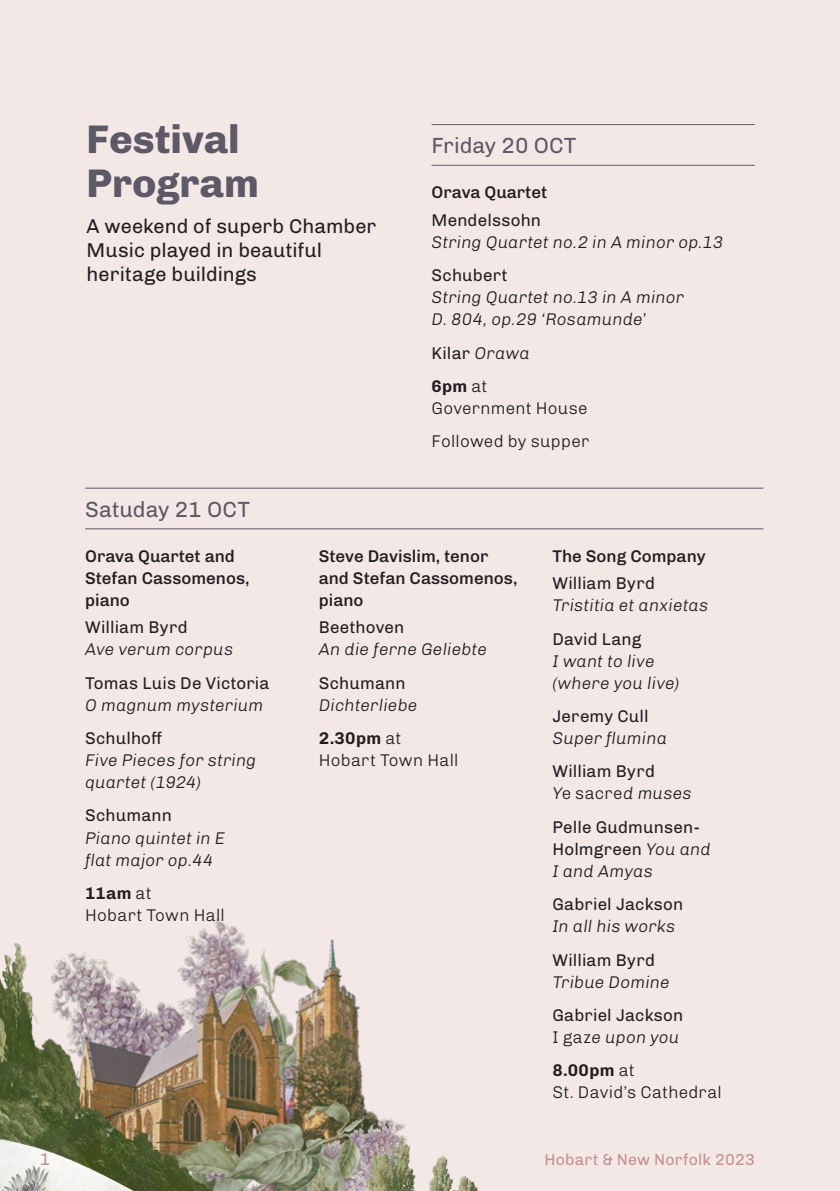
<style>
.page{position:relative;width:840px;height:1191px;background:#fff}
.page>*{position:absolute;margin:0;border:0;box-sizing:border-box;transform-origin:0 0}
.HEADING1{font:800 40px/44px "Chivo";color:#5e5967}
.Heading_with_Lines{font:22px "Chivo";color:#5e5967}
.intro{font:20px/24px "Chivo";letter-spacing:.005em;color:#231f20}
.BODY{font:italic 300 17px/22px "Chivo";letter-spacing:.01em;color:#231f20}
.BODY-2{font:17px/22px "Chivo";letter-spacing:.01em;color:#231f20}
.Schedule_Performers{font:500 17px/22px "Chivo";color:#231f20}
.BODY-3{font:300 17px/22px "Chivo";letter-spacing:.015em;color:#231f20}
.t1{font:17px "Chivo";color:#c69091}
.t2{font:16px "Chivo";letter-spacing:.015em;color:#c69091}
.s1{font-weight:400;font-style:normal}
.s2{font-style:normal}
.s3{font-weight:300;font-style:italic}
.s4{font-weight:700}
.s5{font-weight:300}
</style>
<div class="page">
<div style="left:0;top:0;width:839px;height:1191px;background:#f4e8e7"></div>
<img style="left:0;top:919px;width:477px;height:272px">
<hr style="left:431px;top:124px;width:323px;height:1px;background:#5e5967">
<hr style="left:431px;top:165px;width:323px;height:1px;background:#5e5967">
<hr style="left:85px;top:487px;width:678px;height:1px;background:#5e5967">
<hr style="left:85px;top:528px;width:678px;height:1px;background:#5e5967">
<p class="HEADING1" style="left:87px;top:116px;width:174px">Festival<br>Program</p>
<p class="intro" style="left:87px;top:212px;width:291px">A weekend of superb Chamber<br>Music played in beautiful heritage buildings</p>
<p class="Heading_with_Lines" style="left:431px;top:129px;width:146px">Friday 20 OCT</p>
<p class="Schedule_Performers" style="left:431px;top:180px;width:117px">Orava Quartet</p>
<p class="BODY" style="left:431px;top:208px;width:293px"><span class="s1">Mendelssohn<br></span>String Quartet no.2 in A minor op.13</p>
<p class="BODY" style="left:431px;top:263px;width:254px"><span class="s1">Schubert<br></span>String Quartet no.13 in A minor<br>D. 804, op.29 ‘Rosamunde<span class="s2">’</span></p>
<p class="BODY-2" style="left:431px;top:341px;width:100px">Kilar <span class="s3">Orawa</span></p>
<p class="BODY-3" style="left:431px;top:374px;width:158px"><span class="s4">6pm</span> at<br>Government House</p>
<p class="BODY-3" style="left:431px;top:429px;width:159px">Followed by supper</p>
<p class="Heading_with_Lines" style="left:85px;top:493px;width:166px">Satuday 21 OCT</p>
<p class="Schedule_Performers" style="left:85px;top:544px;width:166px">Orava Quartet and<br>Stefan Cassomenos, piano</p>
<p class="BODY" style="left:85px;top:615px;width:149px"><span class="s1">William Byrd<br></span>Ave verum corpus</p>
<p class="BODY-2" style="left:85px;top:671px;width:186px">Tomas Luis De Victoria<br><span class="s3">O magnum mysterium</span></p>
<p class="BODY" style="left:85px;top:726px;width:172px"><span class="s1">Schulhoff<br></span>Five Pieces for string quartet (1924)</p>
<p class="BODY" style="left:85px;top:803px;width:141px"><span class="s1">Schumann<br></span>Piano quintet in E flat major op.44</p>
<p class="BODY-3" style="left:85px;top:880px;width:141px"><span class="s4">11am</span> at<br>Hobart Town Hall</p>
<p class="Schedule_Performers" style="left:318px;top:544px;width:200px">Steve Davislim, tenor and Stefan Cassomenos, piano</p>
<p class="BODY" style="left:318px;top:615px;width:169px"><span class="s1">Beethoven<br></span>An die ferne Geliebte</p>
<p class="BODY" style="left:318px;top:670px;width:100px"><span class="s1">Schumann<br></span>Dichterliebe</p>
<p class="BODY-3" style="left:318px;top:726px;width:141px"><span class="s4">2.30pm</span> at<br>Hobart Town Hall</p>
<p class="Schedule_Performers" style="left:552px;top:544px;width:155px">The Song Company</p>
<p class="BODY" style="left:552px;top:571px;width:157px"><span class="s1">William Byrd<br></span>Tristitia et anxietas</p>
<p class="BODY" style="left:552px;top:626px;width:128px"><span class="s1">David Lang<br></span>I want to live (where you live)</p>
<p class="BODY" style="left:552px;top:704px;width:116px"><span class="s1">Jeremy Cull<br></span>Super flumina</p>
<p class="BODY-2" style="left:552px;top:759px;width:141px">William Byrd<br><span class="s3">Y</span><span class="s5">e sacre</span><span class="s3">d muses</span></p>
<p class="BODY-2" style="left:552px;top:815px;width:160px">Pelle Gudmunsen-<br>Holmgreen <span class="s3">You and<br>I and Amyas</span></p>
<p class="BODY-2" style="left:552px;top:892px;width:132px">Gabriel Jackson<br><span class="s3">In all his works</span></p>
<p class="BODY" style="left:552px;top:947px;width:119px"><span class="s1">William Byrd<br></span>Tribue Domine</p>
<p class="BODY-2" style="left:552px;top:1003px;width:132px">Gabriel Jackson<br><span class="s5">I gaz</span><span class="s3">e upon you</span></p>
<p class="BODY-3" style="left:552px;top:1058px;width:171px"><span class="s4">8.00pm</span> at<br>St. David’s Cathedral</p>
<p class="t1" style="left:40px;top:1146px;width:12px">1</p>
<p class="t2" style="left:544px;top:1147px;width:212px">Hobart &amp; New Norfolk 2023</p>
</div>
